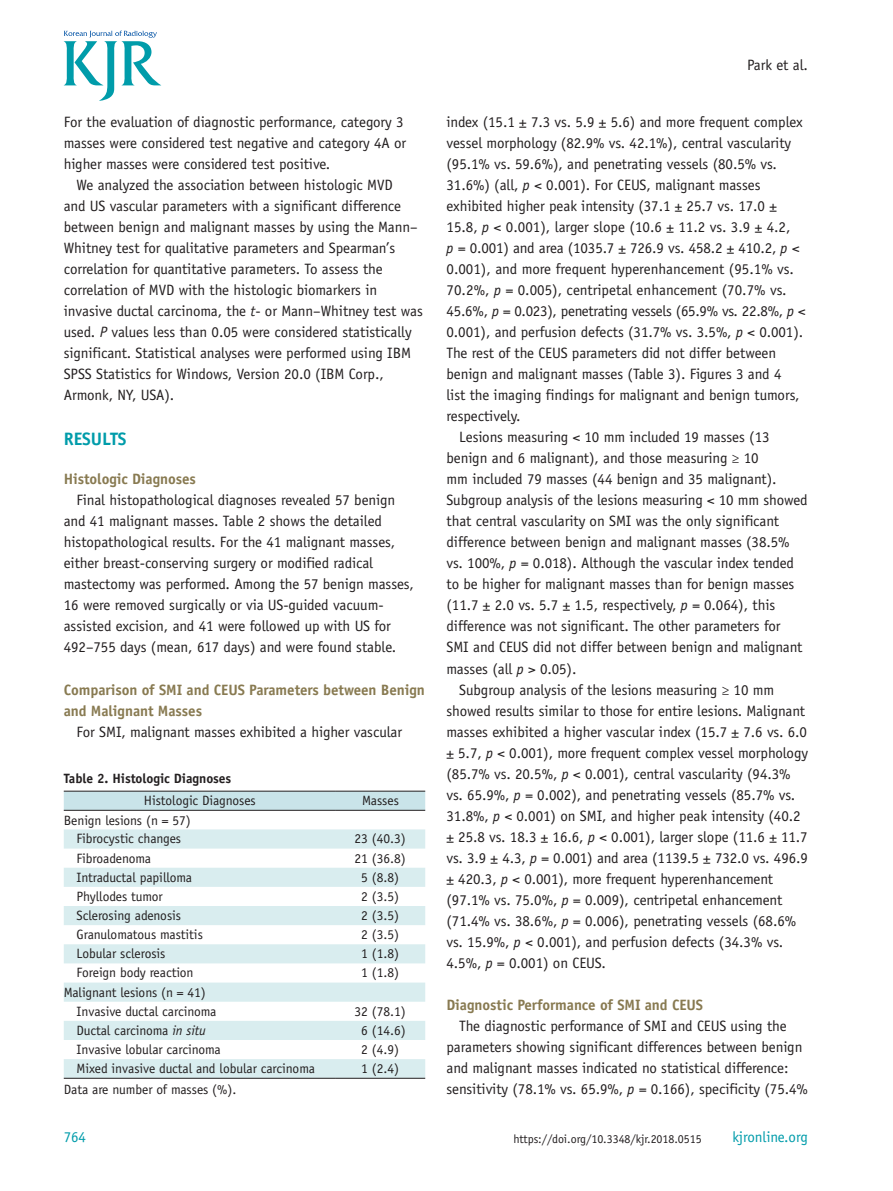
<style>
.page{position:relative;width:893px;height:1191px;background:#fff}
.page>*{position:absolute;margin:0;border:0;box-sizing:border-box;transform-origin:0 0}
.큰제목{font:700 18px "Officina Sans Std";letter-spacing:-.005em;color:#009caa}
.본문{font:15px/21px "Officina Sans Std";letter-spacing:-.005em;color:#231f20}
._1_제목{font:700 15px/21px "Officina Sans Std";letter-spacing:-.005em;color:#887a51}
.t1{font:15px "Officina Sans Std";letter-spacing:-.005em;color:#009caa}
.표본문{font:13.5px "Officina Sans Std";letter-spacing:-.005em;color:#231f20}
.표제목{font:700 13.5px "Officina Sans Std";letter-spacing:-.005em;color:#231f20}
.표설명{font:13.5px "Officina Sans Std";letter-spacing:-.005em;color:#231f20}
.t2{font:12px "Officina Sans Std";letter-spacing:-.005em;color:#231f20}
.s1{font-style:italic}
</style>
<div class="page">
<svg style="left:64px;top:31px;width:97px;height:70px"></svg>
<svg style="left:64px;top:791px;width:361px;height:19px;background:#c1dbdf"></svg>
<svg style="left:64px;top:829px;width:361px;height:248px;fill:#d9edef"></svg>
<hr style="left:64px;top:1077px;width:272px;height:1px;background:#231f20">
<hr style="left:336px;top:1077px;width:89px;height:1px;background:#231f20">
<hr style="left:64px;top:790px;width:272px;height:1px;background:#231f20">
<hr style="left:336px;top:790px;width:89px;height:1px;background:#231f20">
<hr style="left:64px;top:810px;width:272px;height:1px;background:#231f20">
<hr style="left:336px;top:810px;width:89px;height:1px;background:#231f20">
<p class="본문" style="left:64px;top:112px;width:344px">For the evaluation of diagnostic performance, category 3 masses were considered test negative and category 4A or higher masses were considered test positive.</p>
<p class="본문" style="left:64px;top:175px;width:361px;text-indent:13px">We analyzed the association between histologic MVD<br>and US vascular parameters with a significant difference between benign and malignant masses by using the Mann– Whitney test for qualitative parameters and Spearman’s correlation for quantitative parameters. To assess the correlation of MVD with the histologic biomarkers in invasive ductal carcinoma, the <span class="s1">t</span>- or Mann–Whitney test was used. <span class="s1">P</span> values less than 0.05 were considered statistically significant. Statistical analyses were performed using IBM SPSS Statistics for Windows, Version 20.0 (IBM Corp., Armonk, NY, USA).</p>
<p class="큰제목" style="left:64px;top:427px;width:64px">RESULTS</p>
<p class="_1_제목" style="left:64px;top:468px;width:134px">Histologic Diagnoses</p>
<p class="본문" style="left:64px;top:490px;width:352px;text-indent:13px">Final histopathological diagnoses revealed 57 benign and 41 malignant masses. Table 2 shows the detailed histopathological results. For the 41 malignant masses, either breast-conserving surgery or modified radical mastectomy was performed. Among the 57 benign masses, 16 were removed surgically or via US-guided vacuum&shy;assisted excision, and 41 were followed up with US for 492–755 days (mean, 617 days) and were found stable.</p>
<p class="_1_제목" style="left:64px;top:678px;width:363px">Comparison of SMI and CEUS Parameters between Benign and Malignant Masses</p>
<p class="본문" style="left:77px;top:721px;width:327px">For SMI, malignant masses exhibited a higher vascular</p>
<p class="표제목" style="left:64px;top:770px;width:169px">Table 2. Histologic Diagnoses</p>
<p class="표본문" style="left:144px;top:792px;width:114px">Histologic Diagnoses</p>
<p class="표본문" style="left:362px;top:792px;width:38px">Masses</p>
<p class="표본문" style="left:64px;top:812px;width:129px">Benign lesions (n = 57)</p>
<p class="표본문" style="left:77px;top:831px;width:106px">Fibrocystic changes</p>
<p class="표본문" style="left:355px;top:831px;width:53px">23 (40.3)</p>
<p class="표본문" style="left:77px;top:850px;width:76px">Fibroadenoma</p>
<p class="표본문" style="left:355px;top:850px;width:53px">21 (36.8)</p>
<p class="표본문" style="left:77px;top:869px;width:117px">Intraductal papilloma</p>
<p class="표본문" style="left:361px;top:869px;width:39px">5 (8.8)</p>
<p class="표본문" style="left:77px;top:888px;width:88px">Phyllodes tumor</p>
<p class="표본문" style="left:361px;top:888px;width:39px">2 (3.5)</p>
<p class="표본문" style="left:77px;top:907px;width:106px">Sclerosing adenosis</p>
<p class="표본문" style="left:361px;top:907px;width:39px">2 (3.5)</p>
<p class="표본문" style="left:77px;top:926px;width:128px">Granulomatous mastitis</p>
<p class="표본문" style="left:361px;top:926px;width:39px">2 (3.5)</p>
<p class="표본문" style="left:77px;top:945px;width:90px">Lobular sclerosis</p>
<p class="표본문" style="left:361px;top:945px;width:39px">1 (1.8)</p>
<p class="표본문" style="left:77px;top:965px;width:118px">Foreign body reaction</p>
<p class="표본문" style="left:361px;top:965px;width:39px">1 (1.8)</p>
<p class="표본문" style="left:64px;top:984px;width:144px">Malignant lesions (n = 41)</p>
<p class="표본문" style="left:77px;top:1003px;width:141px">Invasive ductal carcinoma</p>
<p class="표본문" style="left:355px;top:1003px;width:53px">32 (78.1)</p>
<p class="표본문" style="left:77px;top:1022px;width:131px">Ductal carcinoma <span class="s1">in situ</span></p>
<p class="표본문" style="left:361px;top:1022px;width:46px">6 (14.6)</p>
<p class="표본문" style="left:77px;top:1041px;width:146px">Invasive lobular carcinoma</p>
<p class="표본문" style="left:361px;top:1041px;width:39px">2 (4.9)</p>
<p class="표본문" style="left:77px;top:1060px;width:240px">Mixed invasive ductal and lobular carcinoma</p>
<p class="표본문" style="left:361px;top:1060px;width:39px">1 (2.4)</p>
<p class="표설명" style="left:64px;top:1081px;width:174px">Data are number of masses (%).</p>
<p class="t1" style="left:64px;top:1128px;width:24px">764</p>
<p class="본문" style="left:747px;top:54px;width:62px">Park et al.</p>
<p class="본문" style="left:446px;top:112px;width:361px">index (15.1 ± 7.3 vs. 5.9 ± 5.6) and more frequent complex vessel morphology (82.9% vs. 42.1%), central vascularity (95.1% vs. 59.6%), and penetrating vessels (80.5% vs.<br>31.6%) (all, <span class="s1">p</span> &lt; 0.001). For CEUS, malignant masses exhibited higher peak intensity (37.1 ± 25.7 vs. 17.0 ± 15.8, <span class="s1">p</span> &lt; 0.001), larger slope (10.6 ± 11.2 vs. 3.9 ± 4.2,<br><span class="s1">p</span> = 0.001) and area (1035.7 ± 726.9 vs. 458.2 ± 410.2, <span class="s1">p</span> &lt; 0.001), and more frequent hyperenhancement (95.1% vs.<br>70.2%, <span class="s1">p</span> = 0.005), centripetal enhancement (70.7% vs.<br>45.6%, <span class="s1">p</span> = 0.023), penetrating vessels (65.9% vs. 22.8%, <span class="s1">p</span> &lt; 0.001), and perfusion defects (31.7% vs. 3.5%, <span class="s1">p</span> &lt; 0.001).<br>The rest of the CEUS parameters did not differ between benign and malignant masses (Table 3). Figures 3 and 4<br>list the imaging findings for malignant and benign tumors, respectively.</p>
<p class="본문" style="left:446px;top:427px;width:363px;text-indent:13px">Lesions measuring &lt; 10 mm included 19 masses (13 benign and 6 malignant), and those measuring ≥ 10<br>mm included 79 masses (44 benign and 35 malignant).<br>Subgroup analysis of the lesions measuring &lt; 10 mm showed that central vascularity on SMI was the only significant difference between benign and malignant masses (38.5% vs. 100%, <span class="s1">p</span> = 0.018). Although the vascular index tended to be higher for malignant masses than for benign masses (11.7 ± 2.0 vs. 5.7 ± 1.5, respectively, <span class="s1">p</span> = 0.064), this difference was not significant. The other parameters for<br>SMI and CEUS did not differ between benign and malignant masses (all <span class="s1">p</span> &gt; 0.05).</p>
<p class="본문" style="left:446px;top:679px;width:363px;text-indent:13px">Subgroup analysis of the lesions measuring ≥ 10 mm showed results similar to those for entire lesions. Malignant masses exhibited a higher vascular index (15.7 ± 7.6 vs. 6.0 ± 5.7, <span class="s1">p</span> &lt; 0.001), more frequent complex vessel morphology (85.7% vs. 20.5%, <span class="s1">p</span> &lt; 0.001), central vascularity (94.3% vs. 65.9%, <span class="s1">p</span> = 0.002), and penetrating vessels (85.7% vs.<br>31.8%, <span class="s1">p</span> &lt; 0.001) on SMI, and higher peak intensity (40.2 ± 25.8 vs. 18.3 ± 16.6, <span class="s1">p</span> &lt; 0.001), larger slope (11.6 ± 11.7 vs. 3.9 ± 4.3, <span class="s1">p</span> = 0.001) and area (1139.5 ± 732.0 vs. 496.9 ± 420.3, <span class="s1">p</span> &lt; 0.001), more frequent hyperenhancement (97.1% vs. 75.0%, <span class="s1">p</span> = 0.009), centripetal enhancement (71.4% vs. 38.6%, <span class="s1">p</span> = 0.006), penetrating vessels (68.6% vs. 15.9%, <span class="s1">p</span> &lt; 0.001), and perfusion defects (34.3% vs.<br>4.5%, <span class="s1">p</span> = 0.001) on CEUS.</p>
<p class="_1_제목" style="left:446px;top:993px;width:258px">Diagnostic Performance of SMI and CEUS</p>
<p class="본문" style="left:446px;top:1015px;width:363px;text-indent:13px">The diagnostic performance of SMI and CEUS using the parameters showing significant differences between benign and malignant masses indicated no statistical difference: sensitivity (78.1% vs. 65.9%, <span class="s1">p</span> = 0.166), specificity (75.4%</p>
<p class="t2" style="left:513px;top:1132px;width:190px">https://doi.org/10.3348/kjr.2018.0515</p>
<p class="t1" style="left:732px;top:1128px;width:77px">kjronline.org</p>
</div>
